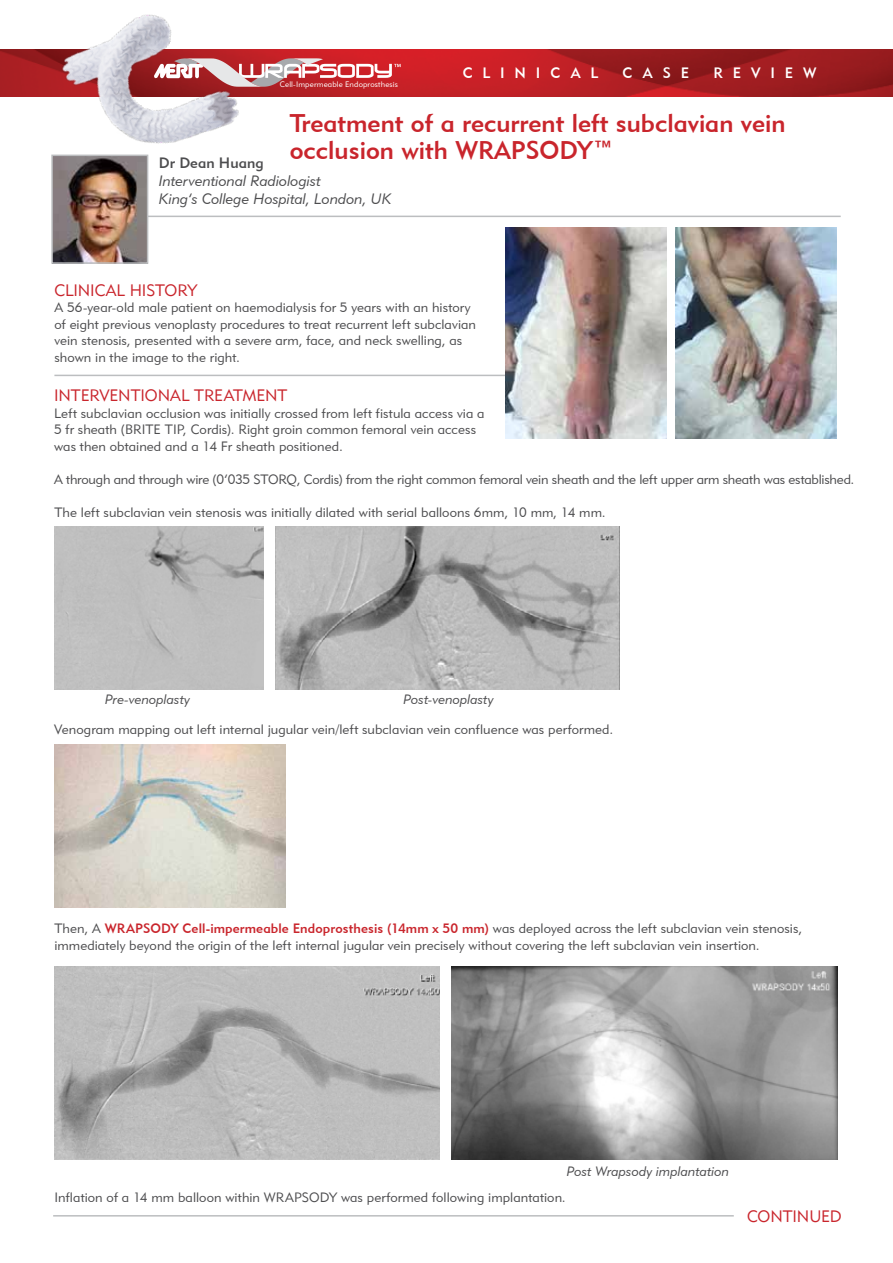
<style>
.page{position:relative;width:893px;height:1263px;background:#fff}
.page>*{position:absolute;margin:0;border:0;box-sizing:border-box;transform-origin:0 0}
.t1{font:25.5px/27px "Geometric 415 BT Medium A";color:#c9252c}
.t2{font:16.5px "Geometric 415 BT Lite A";letter-spacing:-.005em;color:#c9252c}
.t3{font:15px/18px "Geometric 415 BT Lite Italic A";color:#4d4d4f}
.t4{font:15px "Geometric 415 BT Medium A";letter-spacing:.66em;color:#fff}
.t5{font:15px "Geometric 415 BT Medium A";letter-spacing:.005em;color:#4d4d4f}
.t6{font:13.5px/16.5px "Geometric 415 BT Lite A";letter-spacing:.005em;color:#4d4d4f}
.t7{font:13.5px "Geometric 415 BT Lite A";letter-spacing:-.015em;color:#4d4d4f}
.t8{font:13.5px "Geometric 415 BT Lite Italic A";letter-spacing:.005em;color:#4d4d4f}
.t9{font:7.95px "Geometric 415 BT Lite A";letter-spacing:.02em;color:#fff}
.s1{font-family:"Geometric 415 BT Medium A";color:#c9252c}
</style>
<div class="page">
<img style="left:0;top:50px;width:893px;height:46px">
<hr style="left:53px;top:216px;width:788px;height:1px;background:#bcbec0">
<hr style="left:53px;top:1215px;width:681px;height:1px;background:#bcbec0">
<hr style="left:54px;top:375px;width:463px;height:1px;background:#bcbec0">
<img style="left:18px;top:14px;width:278px;height:197px">
<svg style="left:154px;top:58px;width:247px;height:29px"></svg>
<img style="left:54px;top:158px;width:91px;height:103px">
<div style="left:51px;top:155px;width:97px;height:109px;border:2px solid #bcbec0"></div>
<img style="left:506px;top:228px;width:161px;height:211px">
<img style="left:675px;top:228px;width:161px;height:211px">
<div style="left:54px;top:526px;width:210px;height:163px;background:#bebebe"></div>
<img style="left:276px;top:526px;width:343px;height:163px">
<img style="left:54px;top:744px;width:232px;height:163px">
<img style="left:54px;top:966px;width:386px;height:194px">
<img style="left:452px;top:966px;width:385px;height:194px">
<p class="t4" style="left:463px;top:64px;width:137px">CLINICAL</p>
<p class="t4" style="left:622px;top:64px;width:68px">CASE</p>
<p class="t4" style="left:713px;top:64px;width:105px">REVIEW</p>
<h1 class="t1" style="left:290px;top:109px;width:497px">Treatment of a recurrent left subclavian vein occlusion with WRAPSODY™</h1>
<p class="t9" style="left:280px;top:79px;width:120px">Cell-Impermeable Endoprosthesis</p>
<p class="t5" style="left:159px;top:154px;width:106px">Dr Dean Huang</p>
<p class="t3" style="left:159px;top:172px;width:234px">Interventional Radiologist<br>King’s College Hospital, London, UK</p>
<p class="t2" style="left:54px;top:280px;width:144px">CLINICAL HISTORY</p>
<p class="t6" style="left:54px;top:299px;width:423px">A 56-year-old male patient on haemodialysis for 5 years with an history of eight previous venoplasty procedures to treat recurrent left subclavian vein stenosis, presented with a severe arm, face, and neck swelling, as shown in the image to the right.</p>
<p class="t2" style="left:54px;top:385px;width:235px">INTERVENTIONAL TREATMENT</p>
<p class="t6" style="left:54px;top:405px;width:432px">Left subclavian occlusion was initially crossed from left fistula access via a<br>5 fr sheath (BRITE TIP, Cordis). Right groin common femoral vein access was then obtained and a 14 Fr sheath positioned.</p>
<p class="t7" style="left:54px;top:471px;width:802px">A through and through wire (0’035 STORQ, Cordis) from the right common femoral vein sheath and the left upper arm sheath was established.</p>
<p class="t6" style="left:54px;top:504px;width:553px">The left subclavian vein stenosis was initially dilated with serial balloons 6mm, 10 mm, 14 mm.</p>
<p class="t8" style="left:105px;top:691px;width:87px">Pre-venoplasty</p>
<p class="t8" style="left:404px;top:691px;width:92px">Post-venoplasty</p>
<p class="t6" style="left:54px;top:720px;width:561px">Venogram mapping out left internal jugular vein/left subclavian vein confluence was performed.</p>
<p class="t6" style="left:54px;top:920px;width:749px">Then, A <span class="s1">WRAPSODY Cell-impermeable Endoprosthesis (14mm x 50 mm)</span> was deployed across the left subclavian vein stenosis, immediately beyond the origin of the left internal jugular vein precisely without covering the left subclavian vein insertion.</p>
<p class="t8" style="left:567px;top:1162px;width:164px">Post Wrapsody implantation</p>
<p class="t6" style="left:54px;top:1189px;width:513px">Inflation of a 14 mm balloon within WRAPSODY was performed following implantation.</p>
<p class="t2" style="left:747px;top:1206px;width:96px">CONTINUED</p>
</div>
